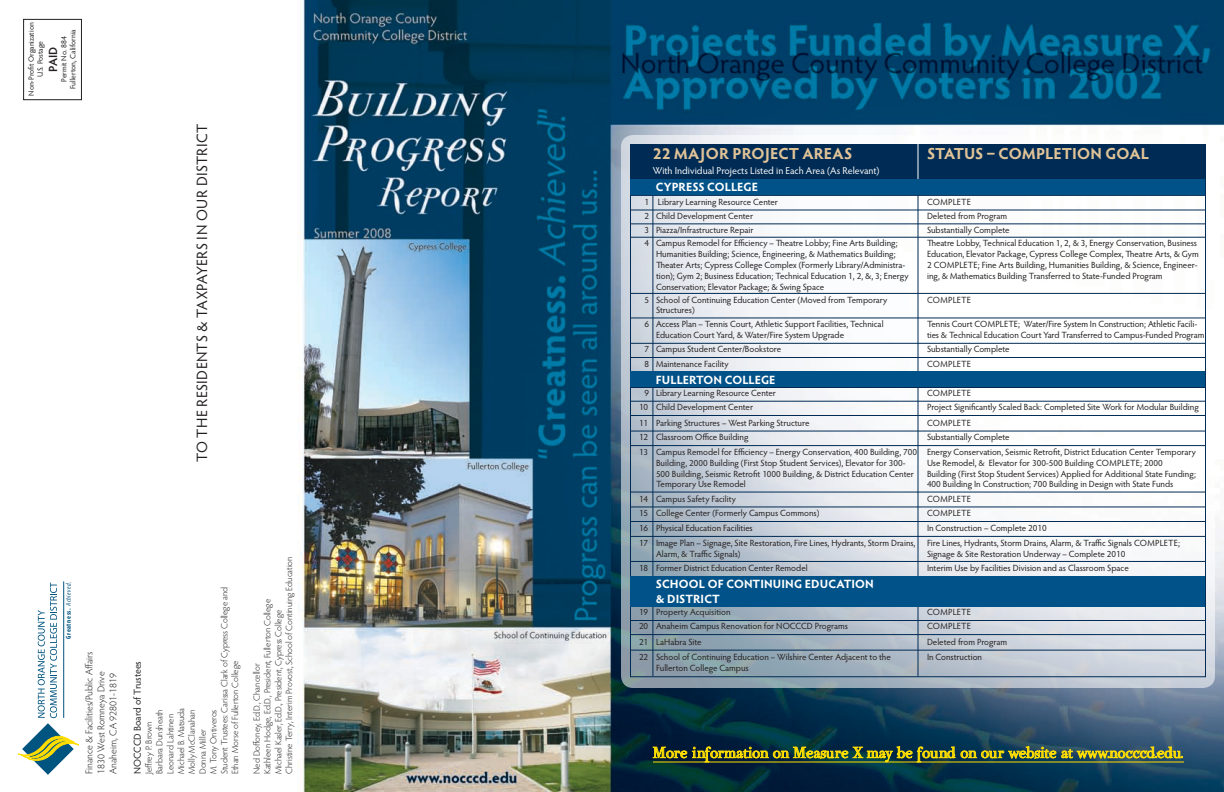
<style>
.page{position:relative;width:1224px;height:792px;background:#fff}
.page>*{position:absolute;margin:0;border:0;box-sizing:border-box;transform-origin:0 0}
.t1{font:18px "Parma Petit";color:#ffde00}
.t2{font:700 16px "Hypatia Sans Pro";letter-spacing:.01em;color:#e1c398}
.t3{font:15px "Hypatia Sans Pro";letter-spacing:.015em;color:#231f20}
.t4{font:700 12px/15px "Hypatia Sans Pro";letter-spacing:.005em;color:#fff}
.t5{font:600 11.9px "Hypatia Sans Pro";color:#231f20}
.t6{font:300 10px/12px "Hypatia Sans Pro";color:#231f20}
.t7{font:10px "Hypatia Sans Pro";letter-spacing:-.005em;color:#fff}
.t8{font:10px "Hypatia Sans Pro";letter-spacing:-.005em;color:#231f20}
.t9{font:9px/10.8px "Hypatia Sans Pro";letter-spacing:-.005em;color:#231f20}
.t10{font:300 9px/10.8px "Hypatia Sans Pro";color:#231f20}
.t11{font:7.7px/9.2px "Hypatia Sans Pro";letter-spacing:-.005em;color:#231f20;text-align:center}
.t12{font:700 condensed 7px "Myriad Pro";letter-spacing:.085em;color:#005480}
.s1{font-weight:400;font-style:italic}
</style>
<div class="page">
<img style="left:23px;top:0;width:1201px;height:792px">
<svg style="left:621px;top:135px;width:594px;height:553px"></svg>
<div style="left:630px;top:144px;width:576px;height:36px;background:#002b54"></div>
<hr style="left:918px;top:144px;width:1px;height:36px;background:#fff">
<hr style="left:630px;top:209px;width:576px;height:1px;background:#002b54">
<hr style="left:918px;top:179px;width:1px;height:497px;background:#002b54">
<hr style="left:652px;top:180px;width:1px;height:496px;background:#002b54">
<hr style="left:630px;top:223px;width:576px;height:1px;background:#002b54">
<hr style="left:630px;top:237px;width:576px;height:1px;background:#002b54">
<hr style="left:630px;top:293px;width:576px;height:1px;background:#002b54">
<hr style="left:630px;top:317px;width:576px;height:1px;background:#002b54">
<hr style="left:630px;top:343px;width:576px;height:1px;background:#002b54">
<hr style="left:630px;top:357px;width:575px;height:1px;background:#002b54">
<hr style="left:630px;top:371px;width:576px;height:1px;background:#002b54">
<hr style="left:630px;top:195px;width:576px;height:1px;background:#002b54">
<hr style="left:630px;top:387px;width:576px;height:1px;background:#002b54">
<hr style="left:630px;top:401px;width:575px;height:1px;background:#002b54">
<hr style="left:630px;top:415px;width:576px;height:1px;background:#002b54">
<hr style="left:630px;top:431px;width:575px;height:1px;background:#002b54">
<hr style="left:630px;top:445px;width:575px;height:1px;background:#002b54">
<hr style="left:630px;top:492px;width:576px;height:1px;background:#002b54">
<hr style="left:630px;top:506px;width:575px;height:1px;background:#002b54">
<hr style="left:630px;top:521px;width:576px;height:1px;background:#002b54">
<hr style="left:630px;top:536px;width:575px;height:1px;background:#002b54">
<hr style="left:630px;top:561px;width:576px;height:1px;background:#002b54">
<hr style="left:630px;top:576px;width:576px;height:1px;background:#002b54">
<hr style="left:630px;top:605px;width:576px;height:1px;background:#002b54">
<hr style="left:630px;top:620px;width:576px;height:1px;background:#002b54">
<hr style="left:630px;top:634px;width:576px;height:1px;background:#002b54">
<hr style="left:630px;top:650px;width:576px;height:1px;background:#002b54">
<div style="left:630px;top:179px;width:575px;height:16px;background:#005288"></div>
<div style="left:630px;top:372px;width:575px;height:16px;background:#005288"></div>
<div style="left:630px;top:576px;width:575px;height:30px;background:#005288"></div>
<svg style="left:18px;top:583px;width:61px;height:192px"></svg>
<hr style="left:64px;top:581px;width:1px;height:137px;background:#005480">
<div style="left:23px;top:19px;width:59px;height:81px;border:1px solid #231f20"></div>
<svg style="left:653px;top:745px;width:530px;height:17px;background:#566835"></svg>
<hr style="left:653px;top:762px;width:531px;height:1px;background:#ffde00">
<p class="t11" style="left:26px;top:96px;width:75px;rotate:-90deg">Non-Profit Organization<br>U.S. Postage</p>
<p class="t11" style="left:59px;top:89px;width:61px;rotate:-90deg">Permit No. 884<br>Fullerton, California</p>
<h3 class="t5" style="left:45px;top:72px;width:27px;rotate:-90deg">PAID</h3>
<h3 class="t3" style="left:192px;top:462px;width:339px;rotate:-90deg">To the Residents &amp; Taxpayers in our District</h3>
<p class="t12" style="left:64px;top:639px;width:59px;rotate:-90deg">Greatness. <span class="s1">Achieved.</span></p>
<p class="t10" style="left:143px;top:774px;width:189px;rotate:-90deg">Jeffrey P. Brown<br>Barbara Dunsheath<br>Leonard Lahtinen<br>Michael B. Matsuda<br>Molly McClanahan<br>Donna Miller<br>M. Tony Ontiveros<br>Student Trustees: Carissa Clark of Cypress College and<br>Ethan Morse of Fullerton College</p>
<p class="t6" style="left:83px;top:774px;width:124px;rotate:-90deg">Finance &amp; Facilities/Public Affairs<br>1830 West Romneya Drive<br>Anaheim, CA 92801-1819</p>
<p class="t8" style="left:131px;top:774px;width:115px;rotate:-90deg">NOCCCD Board of Trustees</p>
<p class="t10" style="left:251px;top:774px;width:219px;rotate:-90deg">Ned Doffoney, Ed.D., Chancellor<br>Kathleen Hodge, Ed.D., President, Fullerton College<br>Michael Kasler, Ed.D., President, Cypress College<br>Christine Terry, Interim Provost, School of Continuing Education</p>
<h2 class="t2" style="left:653px;top:142px;width:201px">22 MAJOR PROJECT AREAS</h2>
<p class="t7" style="left:653px;top:164px;width:228px">With Individual Projects Listed in Each Area (As Relevant)</p>
<h3 class="t4" style="left:656px;top:179px;width:104px">CYPRESS COLLEGE</h3>
<h2 class="t2" style="left:927px;top:142px;width:223px">STATUS – COMPLETION GOAL</h2>
<p class="t9" style="left:644px;top:197px;width:135px">1 Library Learning Resource Center</p>
<p class="t9" style="left:927px;top:197px;width:44px">Complete</p>
<p class="t9" style="left:644px;top:210px;width:110px">2 Child Development Center</p>
<p class="t9" style="left:927px;top:210px;width:82px">Deleted from Program</p>
<p class="t9" style="left:644px;top:224px;width:111px">3 Piazza/Infrastructure Repair</p>
<p class="t9" style="left:927px;top:224px;width:84px">Substantially Complete</p>
<p class="t9" style="left:656px;top:238px;width:254px;text-indent:-12px">4 Campus Remodel for Efficiency – Theatre Lobby; Fine Arts Building; Humanities Building; Science, Engineering, &amp; Mathematics Building; Theater Arts; Cypress College Complex (Formerly Library/Administra&shy;tion); Gym 2; Business Education; Technical Education 1, 2, &amp;, 3; Energy Conservation; Elevator Package; &amp; Swing Space</p>
<p class="t9" style="left:927px;top:238px;width:273px">Theatre Lobby, Technical Education 1, 2, &amp; 3, Energy Conservation, Business Education, Elevator Package, Cypress College Complex, Theatre Arts, &amp; Gym 2 Complete; Fine Arts Building, Humanities Building, &amp; Science, Engineer&shy;ing, &amp; Mathematics Building Transferred to State-Funded Program</p>
<p class="t9" style="left:656px;top:294px;width:233px;text-indent:-12px">5 School of Continuing Education Center (Moved from Temporary<br>Structures)</p>
<p class="t9" style="left:927px;top:294px;width:44px">Complete</p>
<p class="t9" style="left:656px;top:318px;width:229px;text-indent:-12px">6 Access Plan – Tennis Court, Athletic Support Facilities, Technical<br>Education Court Yard, &amp; Water/Fire System Upgrade</p>
<p class="t9" style="left:927px;top:318px;width:279px">Tennis Court Complete; Water/Fire System In Construction; Athletic Facili&shy;ties &amp; Technical Education Court Yard Transferred to Campus-Funded Program</p>
<p class="t9" style="left:644px;top:344px;width:139px">7 Campus Student Center/Bookstore</p>
<p class="t9" style="left:927px;top:344px;width:84px">Substantially Complete</p>
<p class="t9" style="left:644px;top:358px;width:86px">8 Maintenance Facility</p>
<p class="t9" style="left:927px;top:358px;width:44px">Complete</p>
<p class="t9" style="left:644px;top:387px;width:133px">9 Library Learning Resource Center</p>
<p class="t9" style="left:927px;top:387px;width:44px">Complete</p>
<p class="t9" style="left:639px;top:401px;width:116px">10 Child Development Center</p>
<p class="t9" style="left:927px;top:401px;width:273px">Project Significantly Scaled Back: Completed Site Work for Modular Building</p>
<p class="t9" style="left:639px;top:417px;width:172px">11 Parking Structures – West Parking Structure</p>
<p class="t9" style="left:927px;top:417px;width:44px">Complete</p>
<p class="t9" style="left:639px;top:431px;width:111px">12 Classroom Office Building</p>
<p class="t9" style="left:927px;top:431px;width:84px">Substantially Complete</p>
<p class="t9" style="left:639px;top:446px;width:280px">13 Campus Remodel for Efficiency – Energy Conservation, 400 Building, 700</p>
<p class="t9" style="left:656px;top:457px;width:251px">Building, 2000 Building (First Stop Student Services), Elevator for 300-</p>
<p class="t9" style="left:656px;top:468px;width:260px">500 Building, Seismic Retrofit 1000 Building, &amp; District Education Center</p>
<p class="t9" style="left:639px;top:479px;width:108px">Temporary Use Remodel</p>
<h3 class="t4" style="left:656px;top:371px;width:121px">FULLERTON COLLEGE</h3>
<p class="t9" style="left:927px;top:446px;width:271px">Energy Conservation, Seismic Retrofit, District Education Center Temporary Use Remodel, &amp; Elevator for 300-500 Building Complete; 2000<br>Building (First Stop Student Services) Applied for Additional State Funding; 400 Building In Construction; 700 Building in Design with State Funds</p>
<p class="t9" style="left:639px;top:493px;width:98px">14 Campus Safety Facility</p>
<p class="t9" style="left:927px;top:493px;width:44px">Complete</p>
<p class="t9" style="left:639px;top:507px;width:182px">15 College Center (Formerly Campus Commons)</p>
<p class="t9" style="left:927px;top:507px;width:44px">Complete</p>
<p class="t9" style="left:639px;top:522px;width:115px">16 Physical Education Facilities</p>
<p class="t9" style="left:927px;top:522px;width:121px">In Construction – Complete 2010</p>
<p class="t9" style="left:656px;top:537px;width:261px;text-indent:-17px">17 Image Plan – Signage, Site Restoration, Fire Lines, Hydrants, Storm Drains,<br>Alarm, &amp; Traffic Signals)</p>
<p class="t9" style="left:927px;top:537px;width:255px">Fire Lines, Hydrants, Storm Drains, Alarm, &amp; Traffic Signals Complete;<br>Signage &amp; Site Restoration Underway – Complete 2010</p>
<p class="t9" style="left:639px;top:562px;width:170px">18 Former District Education Center Remodel</p>
<p class="t9" style="left:927px;top:562px;width:203px">Interim Use by Facilities Division and as Classroom Space</p>
<p class="t9" style="left:639px;top:606px;width:93px">19 Property Acquisition</p>
<p class="t9" style="left:927px;top:606px;width:44px">Complete</p>
<p class="t9" style="left:639px;top:620px;width:210px">20 Anaheim Campus Renovation for NOCCCD Programs</p>
<p class="t9" style="left:927px;top:620px;width:44px">Complete</p>
<p class="t9" style="left:639px;top:636px;width:64px">21 LaHabra Site</p>
<p class="t9" style="left:927px;top:636px;width:82px">Deleted from Program</p>
<p class="t9" style="left:656px;top:651px;width:236px;text-indent:-17px">22 School of Continuing Education – Wilshire Center Adjacent to the<br>Fullerton College Campus</p>
<p class="t9" style="left:927px;top:651px;width:57px">In Construction</p>
<h3 class="t4" style="left:656px;top:576px;width:219px">SCHOOL OF CONTINUING EDUCATION &amp; DISTRICT</h3>
<h1 class="t1" style="left:653px;top:743px;width:531px">More information on Measure X may be found on our website at www.nocccd.edu.</h1>
</div>
